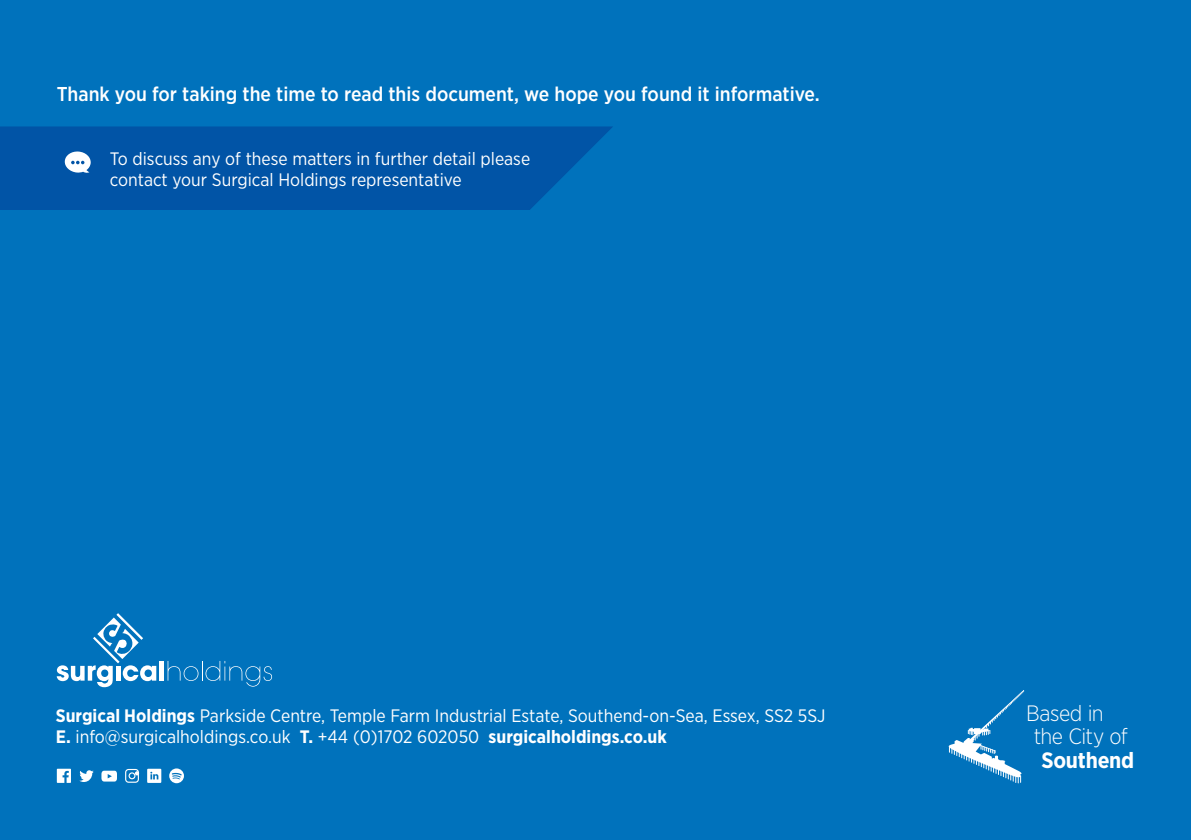
<style>
.page{position:relative;width:1191px;height:840px;background:#fff}
.page>*{position:absolute;margin:0;border:0;box-sizing:border-box;transform-origin:0 0}
.t1{font:300 22.2px "Gotham Narrow";letter-spacing:-.025em;color:#fff}
.t2{font:700 22.2px "Gotham Narrow";letter-spacing:-.01em;color:#fff}
.t3{font:500 20px "Gotham Narrow";color:#fff}
.t4{font:18px/21.6px "Gotham Narrow";color:#fff}
.s1{font-weight:700}
</style>
<div class="page">
<div style="left:0;top:0;width:1191px;height:839px;background:#0072bc"></div>
<svg style="left:0;top:126px;width:613px;height:84px;background:#0056a7"></svg>
<svg style="left:64px;top:151px;width:27px;height:22px"></svg>
<svg style="left:948px;top:690px;width:76px;height:92px"></svg>
<div style="left:159px;top:660px;width:5px;height:20px;background:#fff"></div>
<svg style="left:168px;top:661px;width:104px;height:25px"></svg>
<svg style="left:57px;top:613px;width:99px;height:73px"></svg>
<svg style="left:57px;top:768px;width:14px;height:14px"></svg>
<svg style="left:101px;top:770px;width:16px;height:11px"></svg>
<svg style="left:79px;top:770px;width:15px;height:11px"></svg>
<svg style="left:125px;top:768px;width:14px;height:14px"></svg>
<svg style="left:169px;top:768px;width:15px;height:14px"></svg>
<svg style="left:147px;top:768px;width:14px;height:14px"></svg>
<p class="t3" style="left:57px;top:81px;width:764px">Thank you for taking the time to read this document, we hope you found it informative.</p>
<p class="t4" style="left:110px;top:147px;width:422px">To discuss any of these matters in further detail please contact your Surgical Holdings representative</p>
<p class="t4" style="left:56px;top:703px;width:771px"><span class="s1">Surgical Holdings</span> Parkside Centre, Temple Farm Industrial Estate, Southend-on-Sea, Essex, SS2 5SJ</p>
<p class="t4" style="left:56px;top:725px;width:612px"><span class="s1">E.</span> info@surgicalholdings.co.uk <span class="s1">T.</span> +44 (0)1702 602050 <span class="s1">surgicalholdings.co.uk</span></p>
<p class="t1" style="left:1026px;top:699px;width:79px">Based in</p>
<p class="t1" style="left:1033px;top:721px;width:96px">the City of</p>
<p class="t2" style="left:1041px;top:745px;width:94px">Southend</p>
</div>
